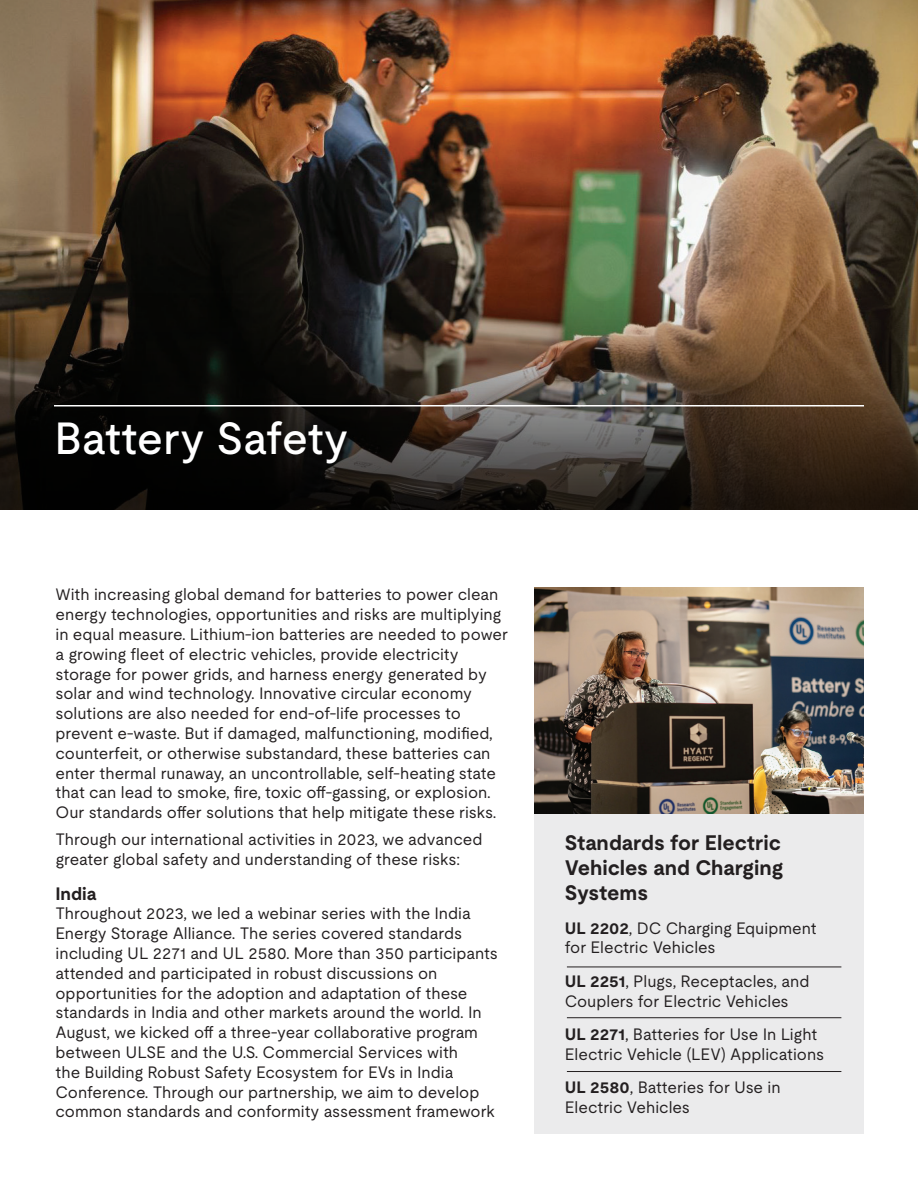
<style>
.page{position:relative;width:918px;height:1188px;background:#fff}
.page>*{position:absolute;margin:0;border:0;box-sizing:border-box;transform-origin:0 0}
.t1{font:500 45px "UL Moderat";color:#fff}
.t2{font:700 21px/25.2px "UL Moderat";color:#231f20;text-align:justify}
.t3{font:700 18px "UL Moderat";color:#231f20}
.t4{font:16.5px/19.8px "UL Moderat";color:#231f20}
.s1{font-weight:700}
</style>
<div class="page">
<div style="left:534px;top:587px;width:330px;height:547px;background:#ebebec"></div>
<img style="left:534px;top:587px;width:330px;height:226px">
<img style="left:0;top:0;width:918px;height:293px">
<svg style="left:0;top:293px;width:918px;height:217px;background:#362c23"></svg>
<hr style="left:54px;top:405px;width:810px;height:1px;background:#fff">
<hr style="left:567px;top:967px;width:274px;height:1px;background:#231f20">
<hr style="left:567px;top:1017px;width:274px;height:1px;background:#231f20">
<hr style="left:567px;top:1071px;width:274px;height:1px;background:#231f20">
<h1 class="t1" style="left:54px;top:403px;width:296px">Battery Safety</h1>
<p class="t4" style="left:56px;top:584px;width:454px">With increasing global demand for batteries to power clean energy technologies, opportunities and risks are multiplying in equal measure. Lithium-ion batteries are needed to power a growing fleet of electric vehicles, provide electricity storage for power grids, and harness energy generated by solar and wind technology. Innovative circular economy solutions are also needed for end-of-life processes to prevent e-waste. But if damaged, malfunctioning, modified, counterfeit, or otherwise substandard, these batteries can enter thermal runaway, an uncontrollable, self-heating state that can lead to smoke, fire, toxic off-gassing, or explosion.<br>Our standards offer solutions that help mitigate these risks.</p>
<p class="t4" style="left:56px;top:829px;width:428px">Through our international activities in 2023, we advanced greater global safety and understanding of these risks:</p>
<p class="t3" style="left:56px;top:879px;width:42px">India</p>
<p class="t4" style="left:56px;top:903px;width:444px">Throughout 2023, we led a webinar series with the India Energy Storage Alliance. The series covered standards including UL 2271 and UL 2580. More than 350 participants attended and participated in robust discussions on opportunities for the adoption and adaptation of these standards in India and other markets around the world. In August, we kicked off a three-year collaborative program between ULSE and the U.S. Commercial Services with<br>the Building Robust Safety Ecosystem for EVs in India Conference. Through our partnership, we aim to develop common standards and conformity assessment framework</p>
<p class="t2" style="left:565px;top:830px;width:220px">Standards for Electric Vehicles and Charging Systems</p>
<p class="t4" style="left:565px;top:918px;width:253px"><span class="s1">UL 2202</span>, DC Charging Equipment for Electric Vehicles</p>
<p class="t4" style="left:565px;top:971px;width:246px"><span class="s1">UL 2251</span>, Plugs, Receptacles, and<br>Couplers for Electric Vehicles</p>
<p class="t4" style="left:565px;top:1024px;width:261px"><span class="s1">UL 2271</span>, Batteries for Use In Light<br>Electric Vehicle (LEV) Applications</p>
<p class="t4" style="left:565px;top:1077px;width:217px"><span class="s1">UL 2580</span>, Batteries for Use in<br>Electric Vehicles</p>
</div>
